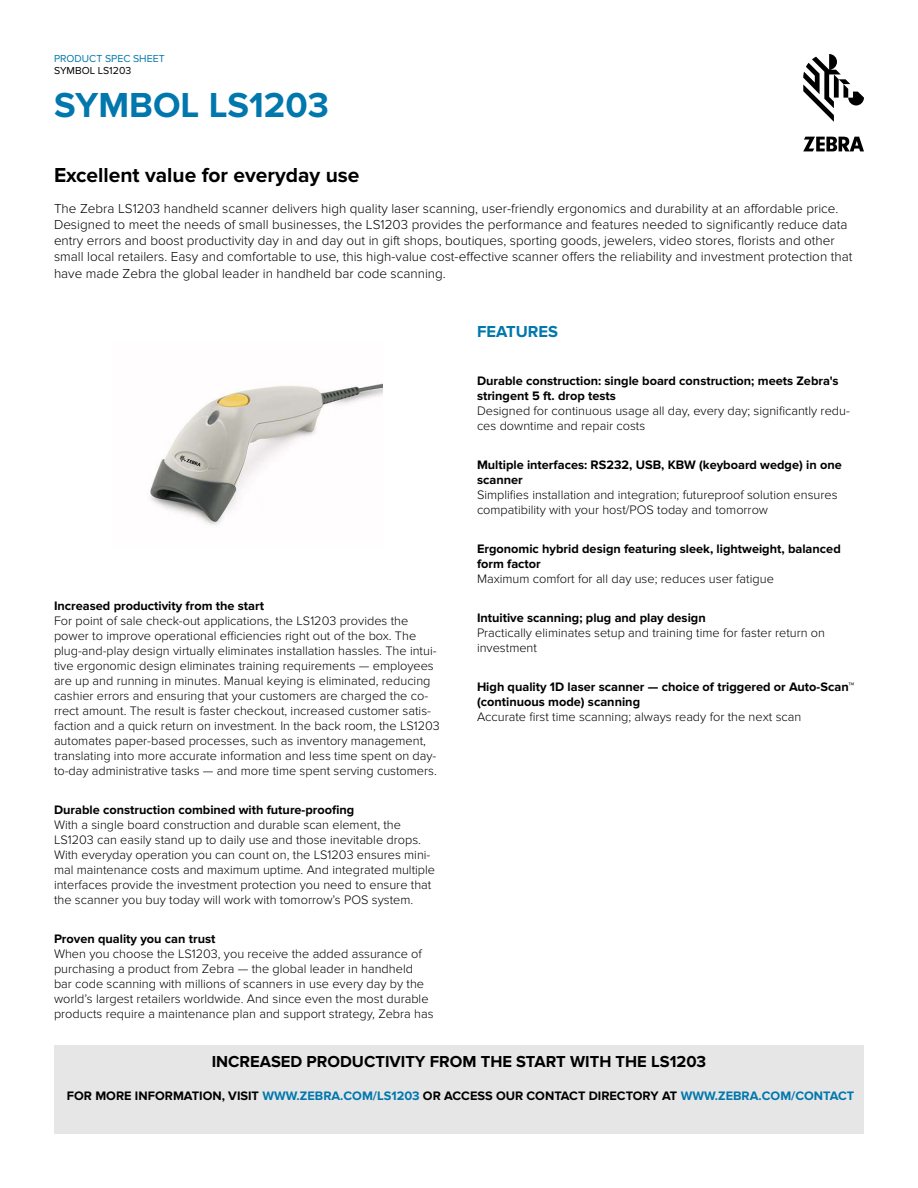
<style>
.page{position:relative;width:918px;height:1188px;background:#fff}
.page>*{position:absolute;margin:0;border:0;box-sizing:border-box;transform-origin:0 0}
.t1{font:700 36px "Proxima Nova";color:#0077ad}
.t2{font:700 21px "Proxima Nova";color:#000}
.t3{font:700 16.5px "Proxima Nova";color:#000}
.t4{font:700 16.5px "Proxima Nova";color:#0077ad}
.t5{font:300 13.5px/16.2px "Proxima Nova";color:#000}
.t6{font:300 12.75px/15px "Proxima Nova";color:#000}
.t7{font:700 12.75px/15px "Proxima Nova";color:#000}
.t8{font:10.5px "Proxima Nova";color:#0077ad}
.t9{font:10.5px "Proxima Nova";color:#000}
.s1{color:#0077ad}
</style>
<div class="page">
<svg style="left:803px;top:137px;width:61px;height:14px"></svg>
<svg style="left:803px;top:54px;width:61px;height:68px"></svg>
<div style="left:54px;top:1046px;width:810px;height:88px;background:#e6e6e7"></div>
<img style="left:150px;top:383px;width:232px;height:142px">
<p class="t8" style="left:54px;top:52px;width:112px">PRODUCT SPEC SHEET</p>
<p class="t9" style="left:54px;top:64px;width:79px">SYMBOL LS1203</p>
<h1 class="t1" style="left:54px;top:85px;width:276px">SYMBOL LS1203</h1>
<h2 class="t2" style="left:54px;top:163px;width:307px">Excellent value for everyday use</h2>
<p class="t5" style="left:54px;top:200px;width:800px">The Zebra LS1203 handheld scanner delivers high quality laser scanning, user-friendly ergonomics and durability at an affordable price.<br>Designed to meet the needs of small businesses, the LS1203 provides the performance and features needed to significantly reduce data entry errors and boost productivity day in and day out in gift shops, boutiques, sporting goods, jewelers, video stores, florists and other small local retailers. Easy and comfortable to use, this high-value cost-effective scanner offers the reliability and investment protection that have made Zebra the global leader in handheld bar code scanning.</p>
<p class="t7" style="left:54px;top:598px;width:212px">Increased productivity from the start</p>
<p class="t6" style="left:54px;top:613px;width:387px">For point of sale check-out applications, the LS1203 provides the power to improve operational efficiencies right out of the box. The plug-and-play design virtually eliminates installation hassles. The intui&shy;tive ergonomic design eliminates training requirements — employees are up and running in minutes. Manual keying is eliminated, reducing cashier errors and ensuring that your customers are charged the co&shy;rrect amount. The result is faster checkout, increased customer satis&shy;faction and a quick return on investment. In the back room, the LS1203 automates paper-based processes, such as inventory management, translating into more accurate information and less time spent on day&shy;to-day administrative tasks — and more time spent serving customers.</p>
<p class="t7" style="left:54px;top:802px;width:302px">Durable construction combined with future-proofing</p>
<p class="t6" style="left:54px;top:817px;width:383px">With a single board construction and durable scan element, the LS1203 can easily stand up to daily use and those inevitable drops.<br>With everyday operation you can count on, the LS1203 ensures mini&shy;mal maintenance costs and maximum uptime. And integrated multiple interfaces provide the investment protection you need to ensure that the scanner you buy today will work with tomorrow’s POS system.</p>
<p class="t7" style="left:54px;top:931px;width:163px">Proven quality you can trust</p>
<p class="t6" style="left:54px;top:946px;width:381px">When you choose the LS1203, you receive the added assurance of purchasing a product from Zebra — the global leader in handheld bar code scanning with millions of scanners in use every day by the world’s largest retailers worldwide. And since even the most durable products require a maintenance plan and support strategy, Zebra has</p>
<p class="t4" style="left:477px;top:322px;width:83px">FEATURES</p>
<p class="t7" style="left:477px;top:373px;width:363px">Durable construction: single board construction; meets Zebra's stringent 5 ft. drop tests</p>
<p class="t6" style="left:477px;top:403px;width:374px">Designed for continuous usage all day, every day; significantly redu&shy;ces downtime and repair costs</p>
<p class="t7" style="left:477px;top:457px;width:366px">Multiple interfaces: RS232, USB, KBW (keyboard wedge) in one scanner</p>
<p class="t6" style="left:477px;top:487px;width:362px">Simplifies installation and integration; futureproof solution ensures compatibility with your host/POS today and tomorrow</p>
<p class="t7" style="left:477px;top:541px;width:365px">Ergonomic hybrid design featuring sleek, lightweight, balanced form factor</p>
<p class="t6" style="left:477px;top:571px;width:298px">Maximum comfort for all day use; reduces user fatigue</p>
<p class="t7" style="left:477px;top:610px;width:230px">Intuitive scanning; plug and play design</p>
<p class="t6" style="left:477px;top:625px;width:350px">Practically eliminates setup and training time for faster return on investment</p>
<p class="t7" style="left:477px;top:679px;width:379px">High quality 1D laser scanner — choice of triggered or Auto-Scan™ (continuous mode) scanning</p>
<p class="t6" style="left:477px;top:709px;width:326px">Accurate first time scanning; always ready for the next scan</p>
<p class="t3" style="left:212px;top:1052px;width:496px">INCREASED PRODUCTIVITY FROM THE START WITH THE LS1203</p>
<p class="t7" style="left:67px;top:1088px;width:789px">FOR MORE INFORMATION, VISIT <span class="s1">WWW.ZEBRA.COM/LS1203</span> OR ACCESS OUR CONTACT DIRECTORY AT <span class="s1">WWW.ZEBRA.COM/CONTACT</span></p>
</div>
